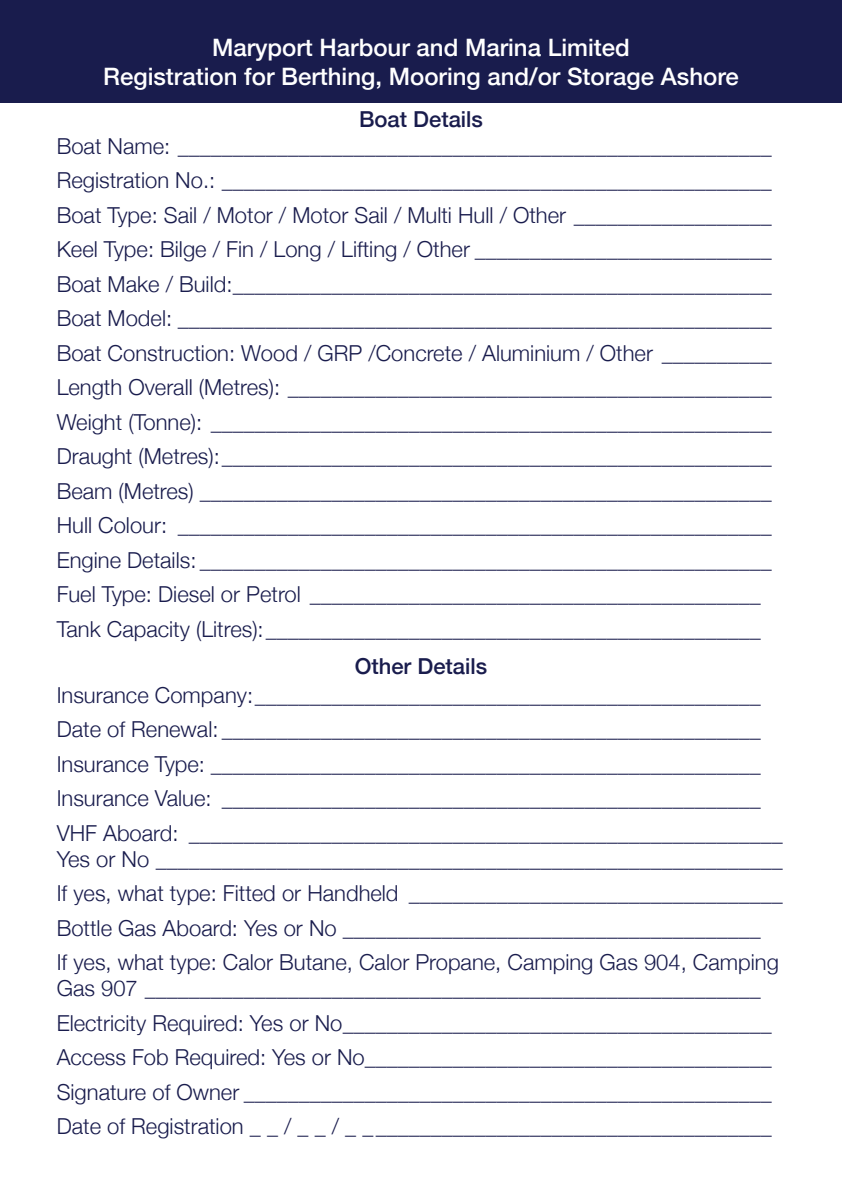
<style>
.page{position:relative;width:842px;height:1191px;background:#fff}
.page>*{position:absolute;margin:0;border:0;box-sizing:border-box;transform-origin:0 0}
.t1{font:500 24px/28.8px "Helvetica Neue";color:#fff;text-align:center}
.t2{font:300 22px/34.6px "Helvetica Neue";color:#191c4d}
.t3{font:500 22px "Helvetica Neue";color:#191c4d}
</style>
<div class="page">
<div style="left:0;top:0;width:842px;height:103px;background:#191c4d"></div>
<p class="t1" style="left:103px;top:32px;width:637px">Maryport Harbour and Marina Limited<br>Registration for Berthing, Mooring and/or Storage Ashore</p>
<p class="t3" style="left:359px;top:101px;width:125px">Boat Details</p>
<p class="t2" style="left:57px;top:127px;width:716px">Boat Name: ______________________________________________________ Registration No.: __________________________________________________ Boat Type: Sail / Motor / Motor Sail / Multi Hull / Other __________________ Keel Type: Bilge / Fin / Long / Lifting / Other ___________________________ Boat Make / Build:_________________________________________________ Boat Model: ______________________________________________________ Boat Construction: Wood / GRP /Concrete / Aluminium / Other __________ Length Overall (Metres): ____________________________________________ Weight (Tonne): ___________________________________________________ Draught (Metres):__________________________________________________ Beam (Metres) ____________________________________________________ Hull Colour: ______________________________________________________ Engine Details: ____________________________________________________ Fuel Type: Diesel or Petrol _________________________________________ Tank Capacity (Litres):_____________________________________________</p>
<p class="t3" style="left:355px;top:648px;width:134px">Other Details</p>
<p class="t2" style="left:57px;top:676px;width:727px">Insurance Company:______________________________________________ Date of Renewal: _________________________________________________ Insurance Type: __________________________________________________ Insurance Value: _________________________________________________ VHF Aboard: ______________________________________________________</p>
<p class="t2" style="left:57px;top:840px;width:727px">Yes or No _________________________________________________________ If yes, what type: Fitted or Handheld __________________________________ Bottle Gas Aboard: Yes or No ______________________________________<br>If yes, what type: Calor Butane, Calor Propane, Camping Gas 904, Camping</p>
<p class="t2" style="left:57px;top:969px;width:716px">Gas 907 ________________________________________________________ Electricity Required: Yes or No_______________________________________ Access Fob Required: Yes or No_____________________________________ Signature of Owner ________________________________________________ Date of Registration _ _ / _ _ / _ _____________________________________</p>
</div>
